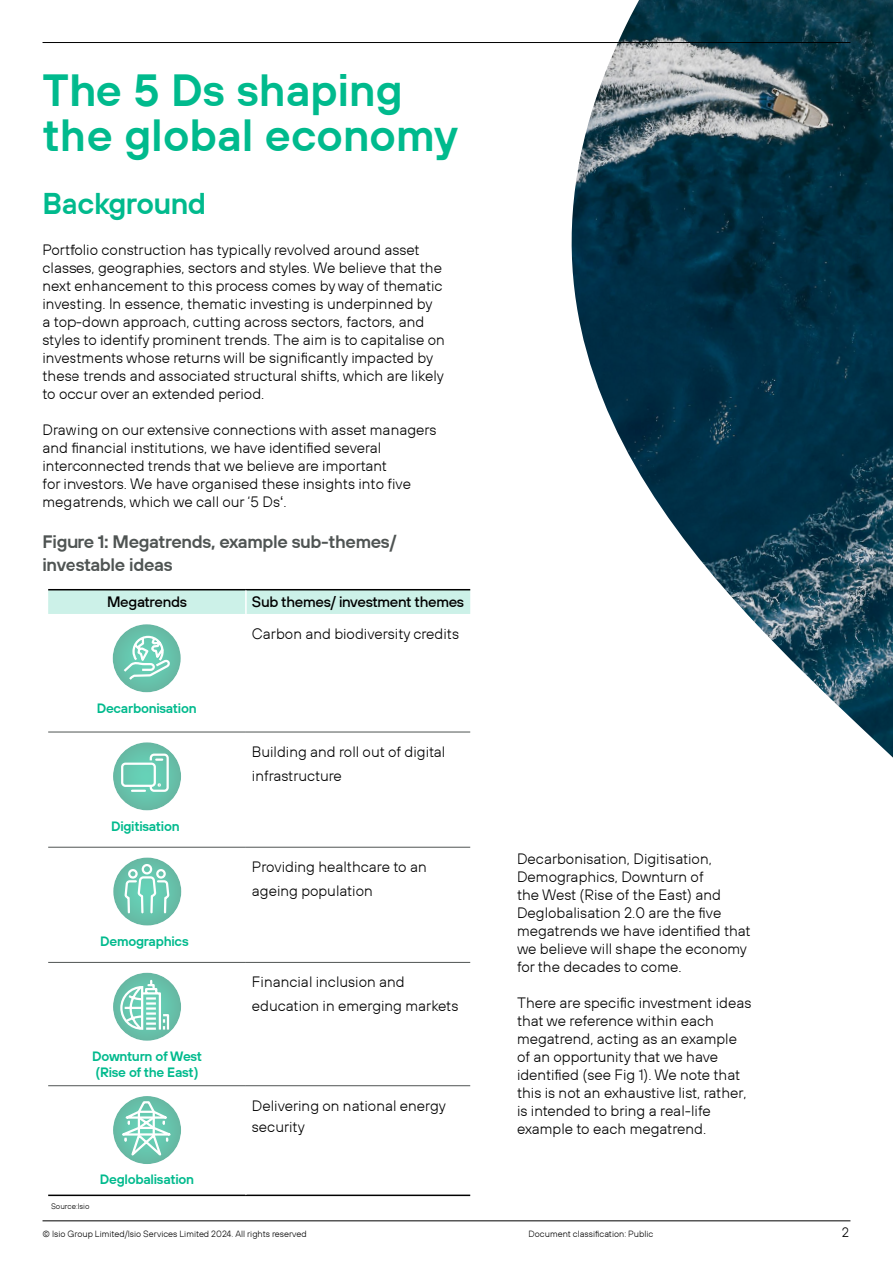
<style>
.page{position:relative;width:893px;height:1263px;background:#fff}
.page>*{position:absolute;margin:0;border:0;box-sizing:border-box;transform-origin:0 0}
.t1{font:45px/45px "TT Hoves Dm Bd";color:#00ba8d}
.t2{font:30px "TT Hoves Dm Bd";letter-spacing:-.02em;color:#00ba8d}
.t3{font:18px/22.5px "TT Hoves Dm Bd";letter-spacing:-.02em;color:#4f5453}
.t4{font:300 15px/18px "TT Hoves";color:#000}
.t5{font:500 15px "TT Hoves";letter-spacing:-.02em;color:#000}
.t6{font:13.5px/16.2px "TT Hoves Dm Bd";letter-spacing:-.02em;color:#00ba8d}
.t7{font:300 13.5px "TT Hoves";color:#000}
.t8{font:300 9px "TT Hoves";color:#000}
.t9{font:300 7.8px "TT Hoves";color:#000}
.s1{font-family:"Arial";font-weight:400}
</style>
<div class="page">
<hr style="left:43px;top:42px;width:807px;height:1px;background:#000">
<hr style="left:43px;top:1220px;width:807px;height:1px;background:#000">
<img style="left:465px;top:0;width:428px;height:758px">
<div style="left:48px;top:590px;width:422px;height:24px;background:#ccf1e8"></div>
<hr style="left:48px;top:1194px;width:198px;height:2px;background:#000">
<hr style="left:246px;top:1194px;width:224px;height:2px;background:#000">
<hr style="left:48px;top:589px;width:198px;height:1px;background:#000">
<hr style="left:246px;top:589px;width:224px;height:1px;background:#000">
<hr style="left:245px;top:590px;width:2px;height:24px;background:#fff">
<hr style="left:48px;top:732px;width:198px;height:1px;background:#4f5453">
<hr style="left:246px;top:732px;width:224px;height:1px;background:#4f5453">
<hr style="left:48px;top:847px;width:198px;height:1px;background:#4f5453">
<hr style="left:246px;top:847px;width:224px;height:1px;background:#4f5453">
<hr style="left:48px;top:962px;width:198px;height:1px;background:#4f5453">
<hr style="left:246px;top:962px;width:224px;height:1px;background:#4f5453">
<hr style="left:48px;top:1085px;width:198px;height:1px;background:#4f5453">
<hr style="left:246px;top:1085px;width:224px;height:1px;background:#4f5453">
<svg style="left:100px;top:612px;width:94px;height:81px"></svg>
<svg style="left:121px;top:635px;width:51px;height:47px"></svg>
<svg style="left:100px;top:731px;width:95px;height:80px"></svg>
<svg style="left:120px;top:752px;width:50px;height:41px;background:#88d4c1"></svg>
<svg style="left:100px;top:846px;width:95px;height:80px"></svg>
<div style="left:142px;top:864px;width:10px;height:10px;border:2px solid #fff;border-radius:50%"></div>
<div style="left:156px;top:869px;width:10px;height:10px;border:2px solid #fff;border-radius:50%"></div>
<div style="left:128px;top:869px;width:10px;height:10px;border:2px solid #fff;border-radius:50%"></div>
<svg style="left:123px;top:875px;width:47px;height:40px;background:#88d4c1"></svg>
<svg style="left:100px;top:961px;width:95px;height:80px"></svg>
<svg style="left:119px;top:981px;width:51px;height:51px"></svg>
<svg style="left:100px;top:1085px;width:95px;height:79px"></svg>
<svg style="left:112px;top:1100px;width:60px;height:62px"></svg>
<h1 class="t1" style="left:43px;top:67px;width:417px">The 5 Ds shaping the global economy</h1>
<h2 class="t2" style="left:43px;top:184px;width:165px">Background</h2>
<p class="t4" style="left:43px;top:240px;width:404px">Portfolio construction has typically revolved around asset classes, geographies, sectors and styles. We believe that the next enhancement to this process comes by way of thematic investing. In essence, thematic investing is underpinned by<br>a top-down approach, cutting across sectors, factors, and styles to identify prominent trends. The aim is to capitalise on investments whose returns will be significantly impacted by these trends and associated structural shifts, which are likely to occur over an extended period.</p>
<p class="t4" style="left:43px;top:420px;width:396px">Drawing on our extensive connections with asset managers and financial institutions, we have identified several interconnected trends that we believe are important<br>for investors. We have organised these insights into five megatrends, which we call our ‘5 Ds<span class="s1">‘</span>.</p>
<p class="t3" style="left:43px;top:530px;width:355px">Figure 1: Megatrends, example sub-themes/ investable ideas</p>
<p class="t5" style="left:107px;top:592px;width:81px">Megatrends</p>
<p class="t5" style="left:252px;top:592px;width:214px">Sub themes/ investment themes</p>
<p class="t6" style="left:97px;top:699px;width:101px">Decarbonisation</p>
<p class="t6" style="left:111px;top:817px;width:70px">Digitisation</p>
<p class="t6" style="left:100px;top:933px;width:90px">Demographics</p>
<p class="t6" style="left:92px;top:1048px;width:111px">Downturn of West (Rise of the East)</p>
<p class="t9" style="left:51px;top:1202px;width:40px">Source:Isio</p>
<p class="t6" style="left:100px;top:1171px;width:96px">Deglobalisation</p>
<p class="t4" style="left:252px;top:624px;width:209px">Carbon and biodiversity credits</p>
<p class="t4" style="left:252px;top:739px;width:195px;line-height:24px">Building and roll out of digital infrastructure</p>
<p class="t4" style="left:252px;top:855px;width:176px;line-height:24px">Providing healthcare to an ageing population</p>
<p class="t4" style="left:252px;top:970px;width:208px;line-height:24px">Financial inclusion and education in emerging markets</p>
<p class="t4" style="left:252px;top:1095px;width:195px;line-height:21px">Delivering on national energy security</p>
<p class="t4" style="left:517px;top:849px;width:235px">Decarbonisation, Digitisation,<br>Demographics, Downturn of<br>the West (Rise of the East) and<br>Deglobalisation 2.0 are the five megatrends we have identified that we believe will shape the economy for the decades to come.</p>
<p class="t4" style="left:517px;top:993px;width:236px">There are specific investment ideas that we reference within each megatrend, acting as an example of an opportunity that we have identified (see Fig 1). We note that this is not an exhaustive list, rather, is intended to bring a real-life example to each megatrend.</p>
<p class="t8" style="left:43px;top:1228px;width:266px">© Isio Group Limited/Isio Services Limited 2024. All rights reserved</p>
<p class="t8" style="left:529px;top:1228px;width:126px">Document classification: Public</p>
<p class="t7" style="left:842px;top:1224px;width:9px">2</p>
</div>
